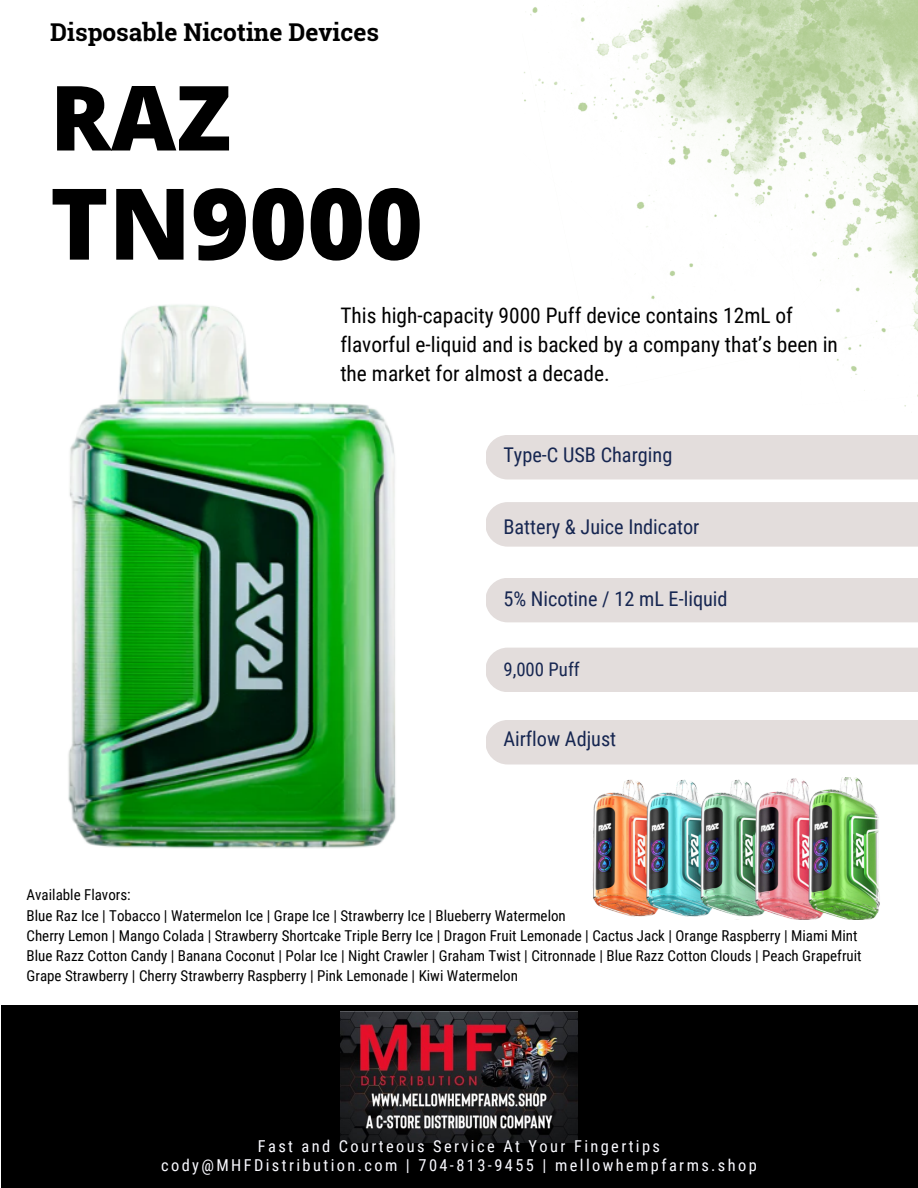
<style>
.page{position:relative;width:918px;height:1188px;background:#fff}
.page>*{position:absolute;margin:0;border:0;box-sizing:border-box;transform-origin:0 0}
.t1{font:800 99px "Open Sans";color:#000}
.t2{font:800 90px "Open Sans";color:#000}
.t3{font:700 24.6px "Roboto Slab";color:#000}
.t4{font:21.45px/29.2px "Roboto Condensed";color:#000}
.t5{font:20.25px "Roboto Condensed";color:#162651}
.t6{font:18.75px "Roboto Condensed";color:#162651}
.t7{font:16.35px "Roboto Condensed";letter-spacing:.145em;color:#fafaff}
.t8{font:15px "Roboto Condensed";color:#000}
</style>
<div class="page">
<div style="left:1px;top:1005px;width:917px;height:183px;background:#000"></div>
<div style="left:486px;top:435px;width:432px;height:45px;background:#e3dddc"></div>
<div style="left:486px;top:502px;width:432px;height:45px;background:#e3dddc"></div>
<div style="left:486px;top:578px;width:432px;height:44px;background:#e3dddc"></div>
<div style="left:486px;top:648px;width:432px;height:44px;background:#e3dddc"></div>
<div style="left:486px;top:720px;width:432px;height:45px;background:#e3dddc"></div>
<img style="left:340px;top:1012px;width:238px;height:130px">
<img style="left:68px;top:305px;width:328px;height:544px">
<img style="left:592px;top:777px;width:288px;height:143px">
<img style="left:522px;top:0;width:396px;height:407px">
<p class="t3" style="left:50px;top:15px;width:330px">Disposable Nicotine Devices</p>
<p class="t2" style="left:50px;top:54px;width:183px">RAZ</p>
<p class="t1" style="left:50px;top:154px;width:374px">TN9000</p>
<p class="t4" style="left:340px;top:301px;width:499px">This high-capacity 9000 Puff device contains 12mL of flavorful e-liquid and is backed by a company that’s been in the market for almost a decade.</p>
<p class="t5" style="left:503px;top:443px;width:170px">Type-C USB Charging</p>
<p class="t5" style="left:503px;top:515px;width:197px">Battery &amp; Juice Indicator</p>
<p class="t5" style="left:503px;top:587px;width:226px">5% Nicotine / 12 mL E-liquid</p>
<p class="t6" style="left:503px;top:658px;width:78px">9,000 Puff</p>
<h3 class="t5" style="left:503px;top:728px;width:114px">Airflow Adjust</h3>
<h3 class="t8" style="left:27px;top:886px;width:106px">Available Flavors:</h3>
<h3 class="t8" style="left:27px;top:907px;width:541px">Blue Raz Ice | Tobacco | Watermelon Ice | Grape Ice | Strawberry Ice | Blueberry Watermelon</h3>
<h3 class="t8" style="left:27px;top:927px;width:833px">Cherry Lemon | Mango Colada | Strawberry Shortcake Triple Berry Ice | Dragon Fruit Lemonade | Cactus Jack | Orange Raspberry | Miami Mint</h3>
<h4 class="t8" style="left:27px;top:947px;width:837px">Blue Razz Cotton Candy | Banana Coconut | Polar Ice | Night Crawler | Graham Twist | Citronnade | Blue Razz Cotton Clouds | Peach Grapefruit</h4>
<h3 class="t8" style="left:27px;top:967px;width:493px">Grape Strawberry | Cherry Strawberry Raspberry | Pink Lemonade | Kiwi Watermelon</h3>
<h1 class="t7" style="left:258px;top:1136px;width:404px">Fast and Courteous Service At Your Fingertips</h1>
<p class="t7" style="left:161px;top:1156px;width:597px">cody@MHFDistribution.com | 704-813-9455 | mellowhempfarms.shop</p>
</div>
